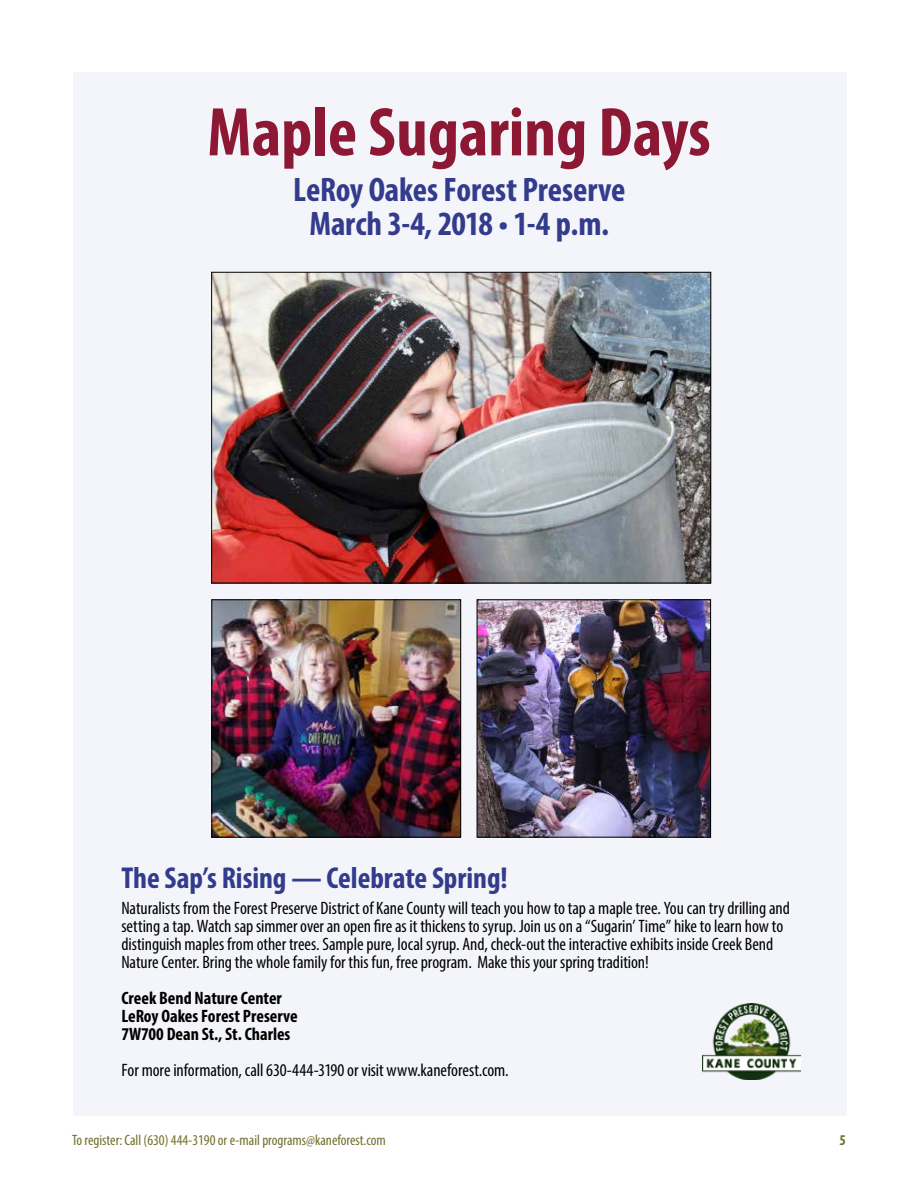
<style>
.page{position:relative;width:918px;height:1188px;background:#fff}
.page>*{position:absolute;margin:0;border:0;box-sizing:border-box;transform-origin:0 0}
.t1{font:700 condensed 69.6px "Myriad Pro";color:#8d1833}
.t2{font:700 condensed 34.2px/34.2px "Myriad Pro";letter-spacing:-.005em;color:#333c8c;text-align:center}
.t3{font:700 condensed 30.3px "Myriad Pro";letter-spacing:-.005em;color:#333c8c}
.t4{font:condensed 18px/18px "Myriad Pro";letter-spacing:-.005em;color:#000}
.t5{font:700 condensed 18px/18px "Myriad Pro";color:#000}
.t6{font:condensed 15px "Myriad Pro";color:#72702e}
.t7{font:700 condensed 15px "Myriad Pro";color:#72702e}
</style>
<div class="page">
<div style="left:73px;top:72px;width:774px;height:1043px;background:#f4f5fa"></div>
<img style="left:703px;top:1003px;width:98px;height:76px">
<img style="left:213px;top:274px;width:496px;height:307px">
<div style="left:211px;top:272px;width:500px;height:311px;border:1px solid #000"></div>
<img style="left:213px;top:601px;width:246px;height:235px">
<div style="left:211px;top:599px;width:250px;height:239px;border:1px solid #000"></div>
<img style="left:479px;top:601px;width:230px;height:235px">
<div style="left:477px;top:599px;width:234px;height:239px;border:1px solid #000"></div>
<h1 class="t1" style="left:207px;top:89px;width:505px">Maple Sugaring Days</h1>
<h2 class="t2" style="left:293px;top:172px;width:334px">LeRoy Oakes Forest Preserve<br>March 3-4, 2018 • 1-4 p.m.</h2>
<h3 class="t3" style="left:121px;top:859px;width:388px">The Sap’s Rising — Celebrate Spring!</h3>
<p class="t4" style="left:121px;top:899px;width:670px">Naturalists from the Forest Preserve District of Kane County will teach you how to tap a maple tree. You can try drilling and setting a tap. Watch sap simmer over an open fire as it thickens to syrup. Join us on a “Sugarin’ Time” hike to learn how to distinguish maples from other trees. Sample pure, local syrup. And, check-out the interactive exhibits inside Creek Bend Nature Center. Bring the whole family for this fun, free program. Make this your spring tradition!</p>
<p class="t5" style="left:121px;top:988px;width:178px">Creek Bend Nature Center<br>LeRoy Oakes Forest Preserve<br>7W700 Dean St., St. Charles</p>
<p class="t4" style="left:121px;top:1061px;width:389px">For more information, call 630-444-3190 or visit www.kaneforest.com.</p>
<p class="t6" style="left:72px;top:1131px;width:315px">To register: Call (630) 444-3190 or e-mail programs@kaneforest.com</p>
<p class="t7" style="left:840px;top:1131px;width:8px">5</p>
</div>
